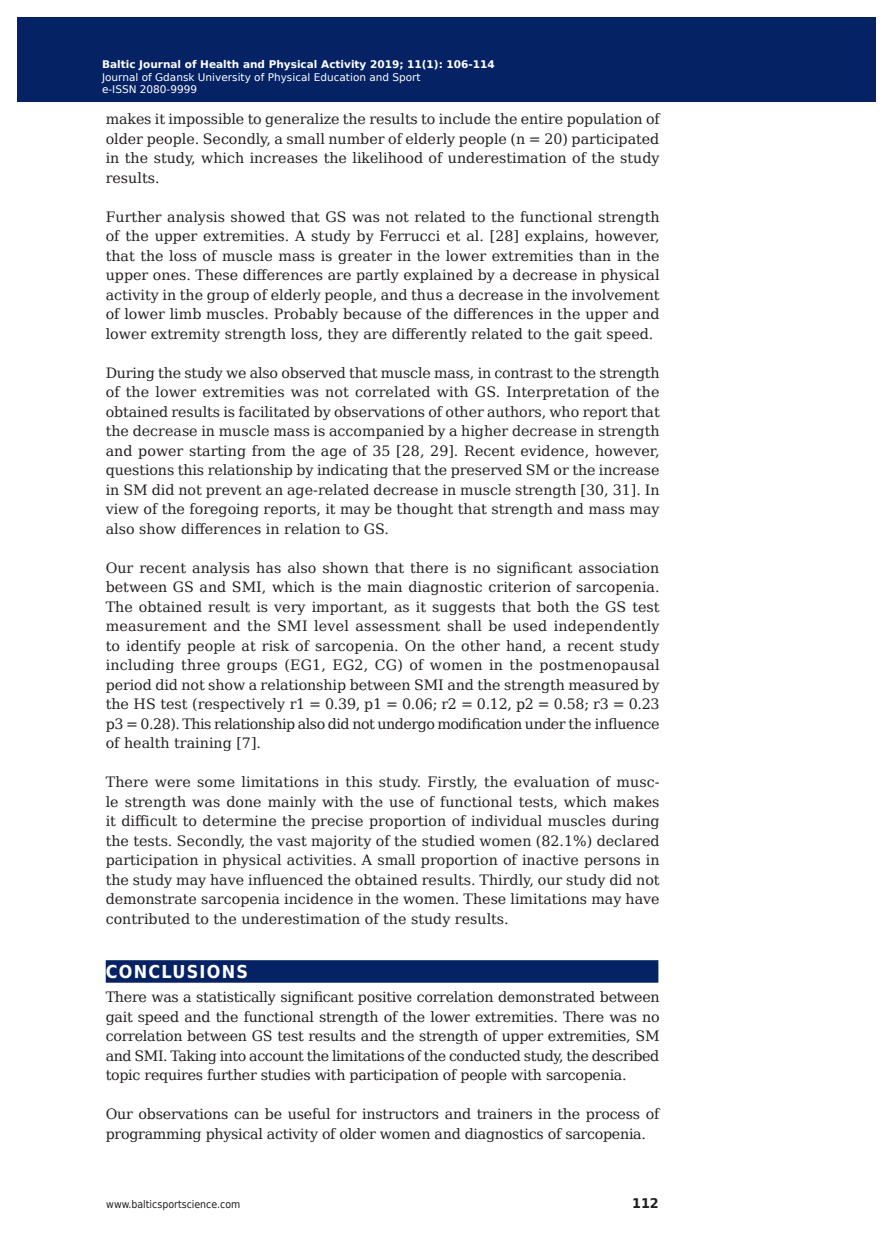
<style>
.page{position:relative;width:893px;height:1255px;background:#fff}
.page>*{position:absolute;margin:0;border:0;box-sizing:border-box;transform-origin:0 0}
.t1{font:700 17.85px "DejaVu Sans Condensed";letter-spacing:.07em;color:#fff}
.t2{font:14.25px/19.5px "DejaVu Serif";letter-spacing:-.015em;color:#231f20;text-align:justify}
.t3{font:700 13.35px "DejaVu Sans";color:#231f20;scale:.96 1}
.t4{font:10.5px/12.6px "DejaVu Sans";color:#fff}
.t5{font:700 10.5px "DejaVu Sans";color:#fff}
.t6{font:10.5px "DejaVu Sans Condensed";color:#231f20}
</style>
<div class="page">
<div style="left:106px;top:960px;width:552px;height:22px;background:#052265"></div>
<div style="left:17px;top:17px;width:855px;height:85px;background:#052265"></div>
<p class="t5" style="left:108px;top:55px;width:358px">Baltic Journal of Health and Physical Activity 2014; 1(1): 1-4</p>
<p class="t4" style="left:108px;top:70px;width:320px">Journal of Gdansk University of Physical Education and Sport e-I SN 2080-</p>
<p class="t5" style="left:102px;top:56px;width:394px">Baltic Journal of Health and Physical Activity 2019; 11(1): 106-114</p>
<p class="t4" style="left:102px;top:70px;width:320px">Journal of Gdansk University of Physical Education and Sport</p>
<p class="t4" style="left:102px;top:83px;width:102px">e-ISSN 2080-99999</p>
<p class="t2" style="left:106px;top:109px;width:555px">makes it impossible to generalize the results to include the entire population of older people. Secondly, a small number of elderly people (n = 20) participated in the study, which increases the likelihood of underestimation of the study results.</p>
<p class="t2" style="left:106px;top:206px;width:555px">Further analysis showed that GS was not related to the functional strength of the upper extremities. A study by Ferrucci et al. [28] explains, however, that the loss of muscle mass is greater in the lower extremities than in the upper ones. These differences are partly explained by a decrease in physical activity in the group of elderly people, and thus a decrease in the involvement of lower limb muscles. Probably because of the differences in the upper and lower extremity strength loss, they are differently related to the gait speed.</p>
<p class="t2" style="left:106px;top:362px;width:555px">During the study we also observed that muscle mass, in contrast to the strength of the lower extremities was not correlated with GS. Interpretation of the obtained results is facilitated by observations of other authors, who report that the decrease in muscle mass is accompanied by a higher decrease in strength and power starting from the age of 35 [28, 29]. Recent evidence, however, questions this relationship by indicating that the preserved SM or the increase in SM did not prevent an age-related decrease in muscle strength [30, 31]. In view of the foregoing reports, it may be thought that strength and mass may also show differences in relation to GS.</p>
<p class="t2" style="left:106px;top:557px;width:555px">Our recent analysis has also shown that there is no significant association between GS and SMI, which is the main diagnostic criterion of sarcopenia.<br>The obtained result is very important, as it suggests that both the GS test measurement and the SMI level assessment shall be used independently to identify people at risk of sarcopenia. On the other hand, a recent study including three groups (EG1, EG2, CG) of women in the postmenopausal period did not show a relationship between SMI and the strength measured by the HS test (respectively r1 = 0.39, p1 = 0.06; r2 = 0.12, p2 = 0.58; r3 = 0.23 p3 = 0.28). This relationship also did not undergo modification under the influence of health training [7].</p>
<p class="t2" style="left:106px;top:772px;width:555px">There were some limitations in this study. Firstly, the evaluation of musc&shy;le strength was done mainly with the use of functional tests, which makes it difficult to determine the precise proportion of individual muscles during the tests. Secondly, the vast majority of the studied women (82.1%) declared participation in physical activities. A small proportion of inactive persons in the study may have influenced the obtained results. Thirdly, our study did not demonstrate sarcopenia incidence in the women. These limitations may have contributed to the underestimation of the study results.</p>
<p class="t1" style="left:106px;top:957px;width:144px">CONCLUSIONS</p>
<p class="t2" style="left:106px;top:986px;width:555px">There was a statistically significant positive correlation demonstrated between gait speed and the functional strength of the lower extremities. There was no correlation between GS test results and the strength of upper extremities, SM and SMI. Taking into account the limitations of the conducted study, the described topic requires further studies with participation of people with sarcopenia.</p>
<p class="t2" style="left:106px;top:1103px;width:555px">Our observations can be useful for instructors and trainers in the process of programming physical activity of older women and diagnostics of sarcopenia.</p>
<p class="t6" style="left:106px;top:1195px;width:136px">www.balticsportscience.com</p>
<p class="t3" style="left:632px;top:1192px;width:29px">112</p>
</div>
